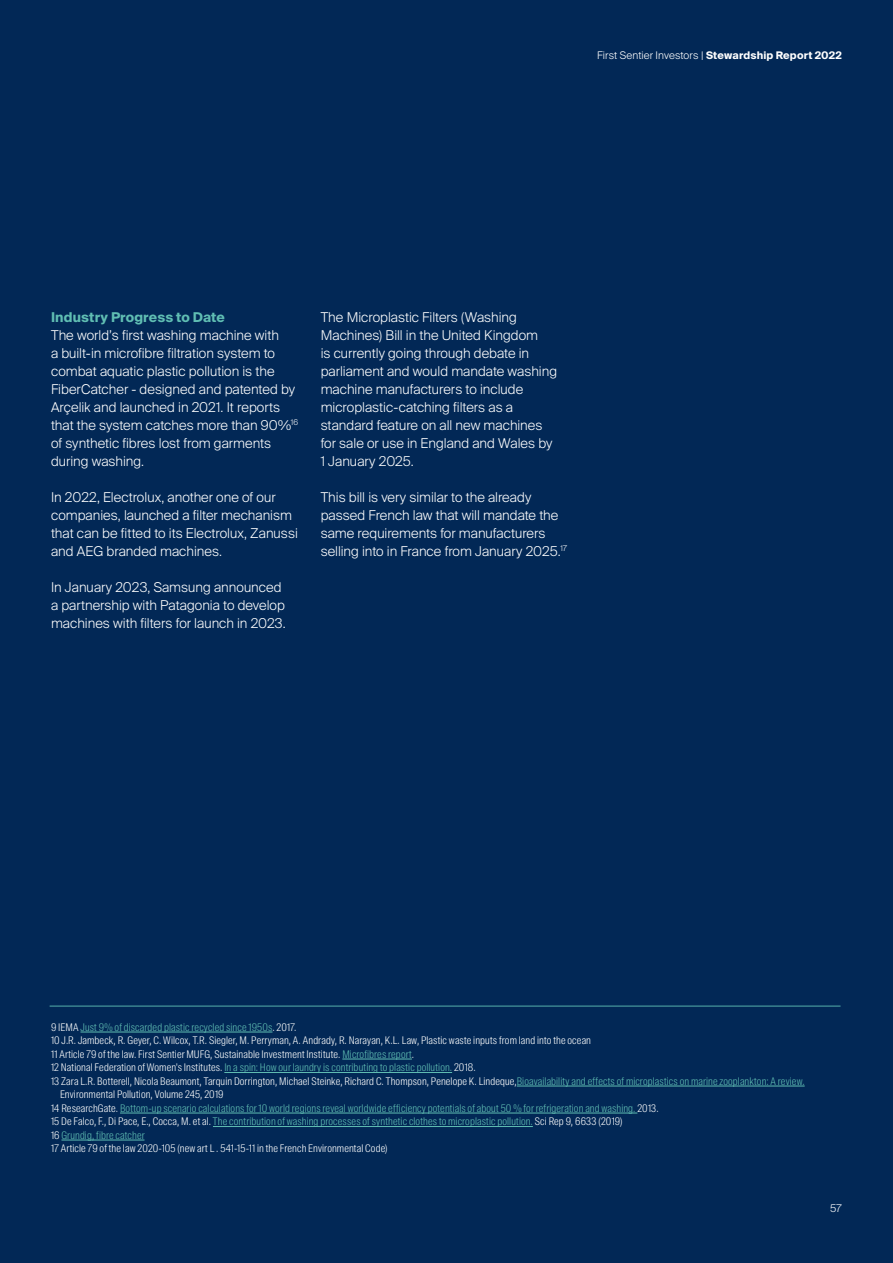
<style>
.page{position:relative;width:893px;height:1263px;background:#022856}
.page>*{position:absolute;margin:0;border:0;box-sizing:border-box;transform-origin:0 0}
.Body_copy{font:300 13.5px/18px "Suisse Intl";color:#fff}
.A_head{font:700 13.5px "Suisse Intl";letter-spacing:.01em;color:#60beb3}
.Footer_no_line{font:300 10.5px/13.5px "Suisse Intl Cond";letter-spacing:.015em;color:#fff}
.Footer_no_line-2{font:300 10.5px "Suisse Intl Cond";letter-spacing:.015em;color:#60beb3}
.t1{font:300 10.5px "Suisse Intl";letter-spacing:.01em;color:#fff}
.s1{font-weight:700}
.s2{color:#fff}
.s3{color:#60beb3}
</style>
<div class="page">
<hr style="left:50px;top:1006px;width:790px;height:1px;background:#57b0ab">
<hr style="left:80px;top:1032px;width:192px;height:1px;background:#60beb3">
<hr style="left:342px;top:1059px;width:70px;height:1px;background:#60beb3">
<hr style="left:224px;top:1072px;width:228px;height:1px;background:#60beb3">
<hr style="left:517px;top:1086px;width:288px;height:1px;background:#60beb3">
<hr style="left:120px;top:1113px;width:517px;height:1px;background:#60beb3">
<hr style="left:213px;top:1126px;width:320px;height:1px;background:#60beb3">
<hr style="left:61px;top:1140px;width:83px;height:1px;background:#60beb3">
<p class="t1" style="left:597px;top:49px;width:246px">First Sentier Investors | <span class="s1">Stewardship Report 2022</span></p>
<p class="A_head" style="left:51px;top:309px;width:175px">Industry Progress to Date</p>
<p class="Body_copy" style="left:51px;top:326px;width:249px">The world’s first washing machine with<br>a built-in microfibre filtration system to combat aquatic plastic pollution is the FiberCatcher - designed and patented by Arçelik and launched in 2021. It reports that the system catches more than 90%<sup>16 </sup>of synthetic fibres lost from garments during washing.</p>
<p class="Body_copy" style="left:51px;top:488px;width:248px">In 2022, Electrolux, another one of our companies, launched a filter mechanism that can be fitted to its Electrolux, Zanussi and AEG branded machines.</p>
<p class="Body_copy" style="left:51px;top:578px;width:236px">In January 2023, Samsung announced a partnership with Patagonia to develop machines with filters for launch in 2023.</p>
<p class="Body_copy" style="left:321px;top:308px;width:238px">The Microplastic Filters (Washing Machines) Bill in the United Kingdom<br>is currently going through debate in parliament and would mandate washing machine manufacturers to include microplastic-catching filters as a standard feature on all new machines for sale or use in England and Wales by 1 January 2025.</p>
<p class="Body_copy" style="left:321px;top:488px;width:248px">This bill is very similar to the already passed French law that will mandate the same requirements for manufacturers selling into in France from January 2025.<sup>17</sup></p>
<p class="Footer_no_line-2" style="left:51px;top:1021px;width:247px"><span class="s2">9 IEMA</span> Just 9% of discarded plastic recycled since 1950s<span class="s2">. 2017.</span></p>
<p class="Footer_no_line" style="left:51px;top:1034px;width:541px">10 J.R. Jambeck, R. Geyer, C. Wilcox, T.R. Siegler, M. Perryman, A. Andrady, R. Narayan, K.L. Law, Plastic waste inputs from land into the ocean</p>
<p class="Footer_no_line" style="left:51px;top:1047px;width:365px">11 Article 79 of the law. First Sentier MUFG, Sustainable Investment Institute. <span class="s3">Microfibres report</span>.</p>
<p class="Footer_no_line-2" style="left:51px;top:1061px;width:426px"><span class="s2">12 National Federation of Women's Institutes.</span> In a spin: How our laundry is contributing to plastic pollution. <span class="s2">2018.</span></p>
<p class="Footer_no_line" style="left:60px;top:1074px;width:746px;text-indent:-9px">13 Zara L.R. Botterell, Nicola Beaumont, Tarquin Dorrington, Michael Steinke, Richard C. Thompson, Penelope K. Lindeque,<span class="s3">Bioavailability and effects of microplastics on marine zooplankton: A review.<br></span>Environmental Pollution, Volume 245, 2019</p>
<p class="Footer_no_line-2" style="left:51px;top:1102px;width:609px"><span class="s2">14 ResearchGate.</span> Bottom-up scenario calculations for 10 world regions reveal worldwide efficiency potentials of about 50 % for refrigeration and washing. <span class="s2">2013.</span></p>
<p class="Footer_no_line-2" style="left:51px;top:1115px;width:573px"><span class="s2">15 De Falco, F., Di Pace, E., Cocca, M. et al.</span> The contribution of washing processes of synthetic clothes to microplastic pollution. <span class="s2">Sci Rep 9, 6633 (2019)</span></p>
<p class="Footer_no_line-2" style="left:51px;top:1129px;width:95px"><span class="s2">16</span> Grundig, fibre catcher</p>
<p class="Footer_no_line" style="left:51px;top:1142px;width:338px">17 Article 79 of the law 2020-105 (new art L . 541-15-11 in the French Environmental Code)</p>
<p class="t1" style="left:830px;top:1202px;width:13px">57</p>
</div>
